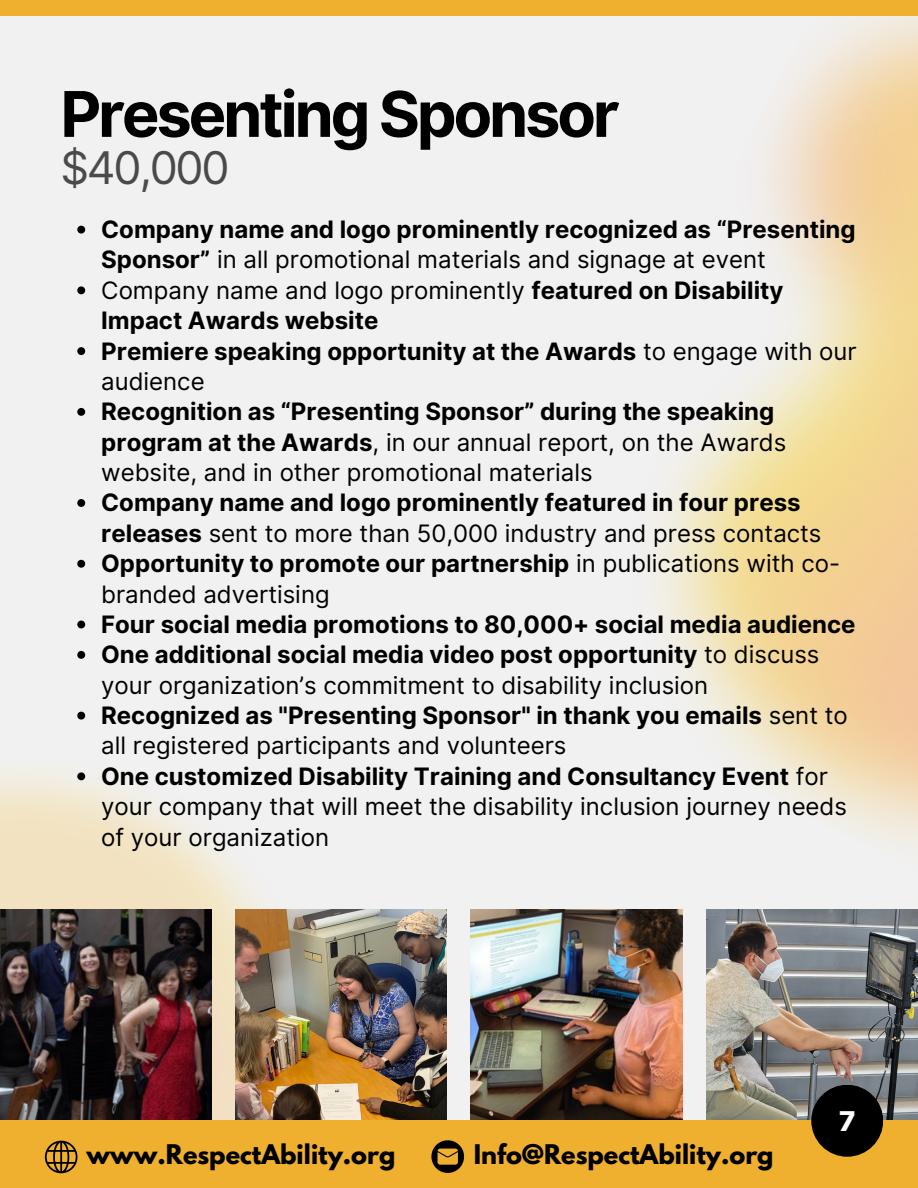
<style>
.page{position:relative;width:918px;height:1188px;background:#f1f1f1}
.page>*{position:absolute;margin:0;border:0;box-sizing:border-box;transform-origin:0 0}
.t1{font:700 63px "Inter";letter-spacing:-.05em;color:#000}
.t2{font:45px "Inter";color:#4b4a4a}
.t3{font:700 27px "Tahoma";color:#fff}
.t4{font:700 24px/30.3px "Inter";color:#000}
.t5{font:24px/30.3px "Inter";color:#000}
.t6{font:700 24px "League Spartan";color:#000}
.s1{font-weight:400}
.s2{font-weight:700}
</style>
<div class="page">
<img style="left:657px;top:16px;width:261px;height:941px">
<img style="left:0;top:773px;width:259px;height:348px">
<svg style="left:77px;top:226px;width:8px;height:8px"></svg>
<svg style="left:77px;top:286px;width:8px;height:8px"></svg>
<svg style="left:77px;top:347px;width:8px;height:8px"></svg>
<svg style="left:77px;top:408px;width:8px;height:8px"></svg>
<svg style="left:77px;top:499px;width:8px;height:8px"></svg>
<svg style="left:77px;top:560px;width:8px;height:8px"></svg>
<svg style="left:77px;top:621px;width:8px;height:7px"></svg>
<svg style="left:77px;top:651px;width:8px;height:8px"></svg>
<svg style="left:77px;top:712px;width:8px;height:8px"></svg>
<svg style="left:77px;top:772px;width:8px;height:8px"></svg>
<img style="left:0;top:909px;width:212px;height:212px">
<img style="left:471px;top:909px;width:211px;height:212px">
<img style="left:235px;top:909px;width:212px;height:212px">
<img style="left:706px;top:909px;width:212px;height:212px">
<div style="left:0;top:1121px;width:918px;height:67px;background:#efaf2f"></div>
<svg style="left:45px;top:1141px;width:33px;height:32px"></svg>
<svg style="left:431px;top:1140px;width:33px;height:33px"></svg>
<div style="left:811px;top:1085px;width:72px;height:72px;background:#000;border-radius:50%"></div>
<div style="left:0;top:0;width:918px;height:16px;background:#efaf2f"></div>
<p class="t1" style="left:60px;top:76px;width:561px">Presenting Sponsor</p>
<p class="t2" style="left:60px;top:141px;width:171px">$40,000</p>
<p class="t4" style="left:101px;top:214px;width:756px">Company name and logo prominently recognized as “Presenting<br>Sponsor” <span class="s1">in all promotional materials and signage at event</span></p>
<h1 class="t4" style="left:101px;top:275px;width:684px"><span class="s1">Company name and logo prominently</span> featured on Disability<br>Impact Awards website</h1>
<p class="t4" style="left:101px;top:336px;width:757px">Premiere speaking opportunity at the Awards <span class="s1">to engage with our audience</span></p>
<p class="t5" style="left:101px;top:396px;width:687px"><span class="s2">Recognition as “Presenting Sponsor” during the speaking program at the Awards</span>, in our annual report, on the Awards website, and in other promotional materials</p>
<p class="t4" style="left:101px;top:488px;width:722px">Company name and logo prominently featured in four press releases <span class="s1">sent to more than 50,000 industry and press contacts</span></p>
<p class="t5" style="left:101px;top:548px;width:740px"><span class="s2">Opportunity to promote our partnership</span> in publications with co&shy;branded advertising</p>
<p class="t4" style="left:101px;top:609px;width:756px">Four social media promotions to 80,000+ social media audience</p>
<p class="t5" style="left:101px;top:639px;width:720px"><span class="s2">One additional social media video post opportunity</span> to discuss your organization’s commitment to disability inclusion</p>
<p class="t4" style="left:101px;top:700px;width:748px">Recognized as "Presenting Sponsor" in thank you emails <span class="s1">sent to all registered participants and volunteers</span></p>
<p class="t5" style="left:101px;top:761px;width:747px"><span class="s2">One customized Disability Training and Consultancy Event</span> for your company that will meet the disability inclusion journey needs of your organization</p>
<p class="t6" style="left:87px;top:1143px;width:310px">www.RespectAbility.org</p>
<p class="t6" style="left:474px;top:1143px;width:301px">Info@RespectAbility.org</p>
<p class="t3" style="left:839px;top:1104px;width:19px">7</p>
</div>
